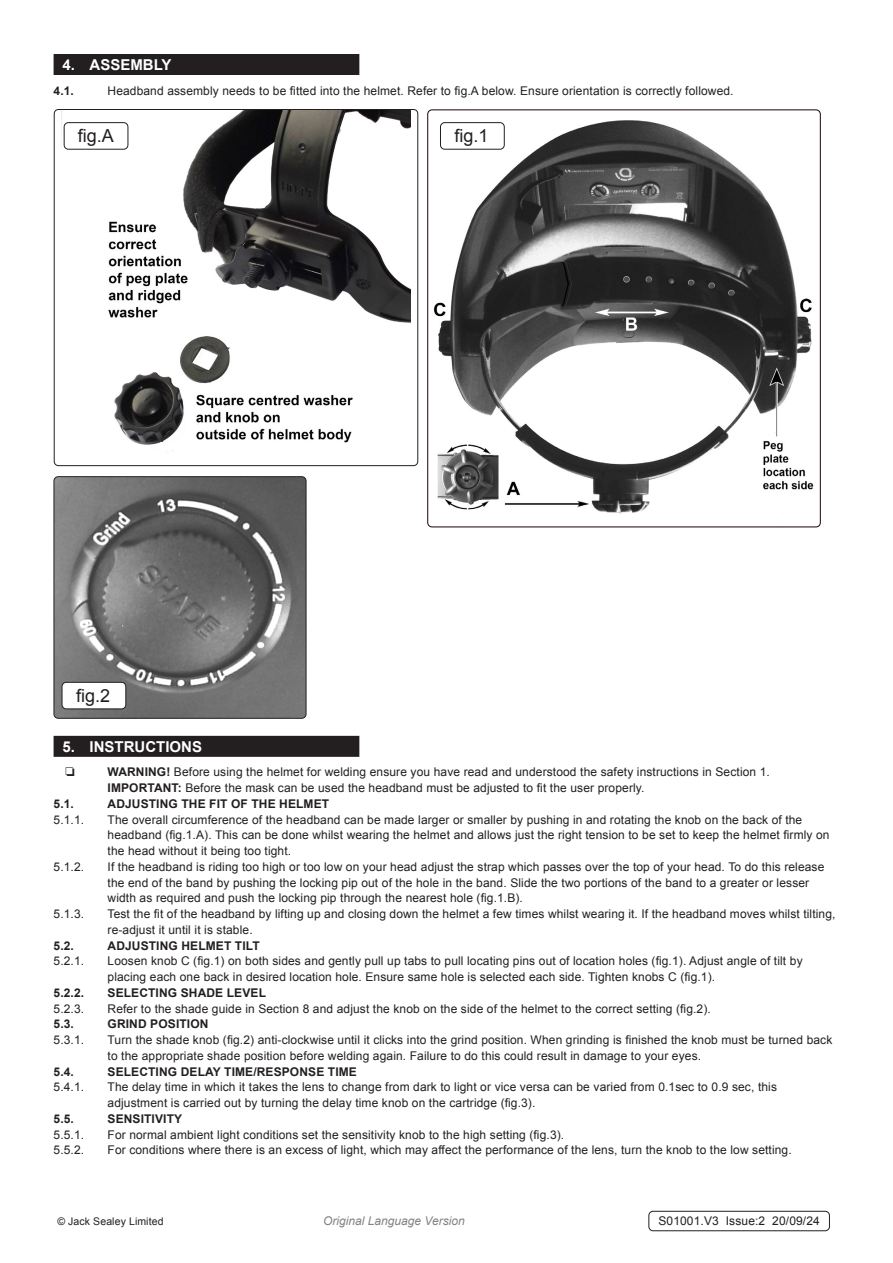
<style>
.page{position:relative;width:893px;height:1263px;background:#fff}
.page>*{position:absolute;margin:0;border:0;box-sizing:border-box;transform-origin:0 0}
.t1{font:18px "Arial";color:#231f20}
.t2{font:700 15px "Arial";color:#fff}
.Body{font:12px/15.8px "Arial";letter-spacing:.01em;color:#231f20}
.t3{font:700 12px "Arial";letter-spacing:.01em;color:#231f20}
.Body__Footer{font:12px "Arial";letter-spacing:.01em;color:#231f20}
.t4{font:italic 12px "Arial";color:#808285}
.t5{font:12px "Monotype Sorts";color:#231f20}
.Body__Justified__7pt{font:10.5px "Arial";letter-spacing:.01em;color:#231f20}
.s1{font-weight:700}
</style>
<div class="page">
<div style="left:54px;top:54px;width:305px;height:21px;background:#231f20"></div>
<div style="left:54px;top:736px;width:305px;height:21px;background:#231f20"></div>
<img style="left:63px;top:111px;width:347px;height:342px">
<div style="left:54px;top:109px;width:364px;height:357px;border:1px solid #231f20;border-radius:4px"></div>
<div style="left:64px;top:122px;width:64px;height:28px;border:1px solid #231f20;border-radius:4px"></div>
<img style="left:433px;top:120px;width:381px;height:394px">
<div style="left:440px;top:122px;width:65px;height:28px;border:1px solid #231f20;border-radius:4px"></div>
<img style="left:54px;top:477px;width:252px;height:241px">
<div style="left:54px;top:476px;width:252px;height:243px;border:1px solid #231f20;border-radius:4px"></div>
<div style="left:62px;top:682px;width:64px;height:27px;background:#fff;border-radius:4px"></div>
<div style="left:62px;top:682px;width:64px;height:27px;border:1px solid #231f20;border-radius:4px"></div>
<div style="left:648px;top:1211px;width:182px;height:20px;border:1px solid #231f20;border-radius:4px"></div>
<p class="t2" style="left:63px;top:55px;width:110px">4. ASSEMBLY</p>
<p class="t3" style="left:54px;top:82px;width:22px">4.1.</p>
<p class="Body" style="left:108px;top:83px;width:628px">Headband assembly needs to be fitted into the helmet. Refer to fig.A below. Ensure orientation is correctly followed.</p>
<p class="t1" style="left:78px;top:124px;width:38px">fig.A</p>
<p class="t1" style="left:455px;top:124px;width:36px">fig.1</p>
<p class="t1" style="left:76px;top:684px;width:36px">fig.2</p>
<p class="t2" style="left:63px;top:736px;width:141px">5. INSTRUCTIONS</p>
<p class="t5" style="left:66px;top:767px;width:11px">R</p>
<p class="Body" style="left:108px;top:764px;width:664px"><span class="s1">WARNING!</span> Before using the helmet for welding ensure you have read and understood the safety instructions in Section 1.</p>
<p class="Body" style="left:108px;top:780px;width:538px"><span class="s1">IMPORTANT:</span> Before the mask can be used the headband must be adjusted to fit the user properly.</p>
<p class="t3" style="left:54px;top:796px;width:22px">5.1.</p>
<p class="t3" style="left:108px;top:796px;width:223px">ADJUSTING THE FIT OF THE HELMET</p>
<p class="Body" style="left:54px;top:812px;width:32px">5.1.1.</p>
<p class="Body" style="left:108px;top:812px;width:723px">The overall circumference of the headband can be made larger or smaller by pushing in and rotating the knob on the back of the headband (fig.1.A). This can be done whilst wearing the helmet and allows just the right tension to be set to keep the helmet firmly on the head without it being too tight.</p>
<p class="Body" style="left:54px;top:859px;width:32px">5.1.2.</p>
<p class="Body" style="left:108px;top:859px;width:718px">If the headband is riding too high or too low on your head adjust the strap which passes over the top of your head. To do this release the end of the band by pushing the locking pip out of the hole in the band. Slide the two portions of the band to a greater or lesser width as required and push the locking pip through the nearest hole (fig.1.B).</p>
<p class="Body" style="left:54px;top:906px;width:32px">5.1.3.</p>
<p class="Body" style="left:108px;top:906px;width:729px">Test the fit of the headband by lifting up and closing down the helmet a few times whilst wearing it. If the headband moves whilst tilting, re-adjust it until it is stable.</p>
<p class="t3" style="left:54px;top:937px;width:22px">5.2.</p>
<p class="t3" style="left:108px;top:937px;width:154px">ADJUSTING HELMET TILT</p>
<p class="Body" style="left:54px;top:953px;width:32px">5.2.1.</p>
<p class="Body" style="left:108px;top:953px;width:697px">Loosen knob C (fig.1) on both sides and gently pull up tabs to pull locating pins out of location holes (fig.1). Adjust angle of tilt by placing each one back in desired location hole. Ensure same hole is selected each side. Tighten knobs C (fig.1).</p>
<p class="t3" style="left:54px;top:985px;width:32px">5.2.2.</p>
<p class="t3" style="left:108px;top:985px;width:160px">SELECTING SHADE LEVEL</p>
<p class="Body" style="left:54px;top:1001px;width:32px">5.2.3.</p>
<p class="Body" style="left:108px;top:1001px;width:605px">Refer to the shade guide in Section 8 and adjust the knob on the side of the helmet to the correct setting (fig.2).</p>
<p class="t3" style="left:54px;top:1016px;width:22px">5.3.</p>
<p class="t3" style="left:108px;top:1016px;width:102px">GRIND POSITION</p>
<p class="Body" style="left:54px;top:1032px;width:32px">5.3.1.</p>
<p class="Body" style="left:108px;top:1032px;width:726px">Turn the shade knob (fig.2) anti-clockwise until it clicks into the grind position. When grinding is finished the knob must be turned back to the appropriate shade position before welding again. Failure to do this could result in damage to your eyes.</p>
<p class="t3" style="left:54px;top:1063px;width:22px">5.4.</p>
<p class="t3" style="left:108px;top:1063px;width:251px">SELECTING DELAY TIME/RESPONSE TIME</p>
<p class="Body" style="left:54px;top:1079px;width:32px">5.4.1.</p>
<p class="Body" style="left:108px;top:1079px;width:671px">The delay time in which it takes the lens to change from dark to light or vice versa can be varied from 0.1sec to 0.9 sec, this adjustment is carried out by turning the delay time knob on the cartridge (fig.3).</p>
<p class="t3" style="left:54px;top:1111px;width:22px">5.5.</p>
<p class="t3" style="left:108px;top:1111px;width:76px">SENSITIVITY</p>
<p class="Body" style="left:54px;top:1127px;width:32px">5.5.1.</p>
<p class="Body" style="left:108px;top:1127px;width:458px">For normal ambient light conditions set the sensitivity knob to the high setting (fig.3).</p>
<p class="Body" style="left:54px;top:1142px;width:32px">5.5.2.</p>
<p class="Body" style="left:108px;top:1142px;width:686px">For conditions where there is an excess of light, which may affect the performance of the lens, turn the knob to the low setting.</p>
<p class="Body__Justified__7pt" style="left:57px;top:1214px;width:108px">© Jack Sealey Limited</p>
<p class="t4" style="left:323px;top:1213px;width:143px">Original Language Version</p>
<p class="Body__Footer" style="left:658px;top:1212px;width:163px">S01001.V3 Issue:2 20/09/24</p>
</div>
